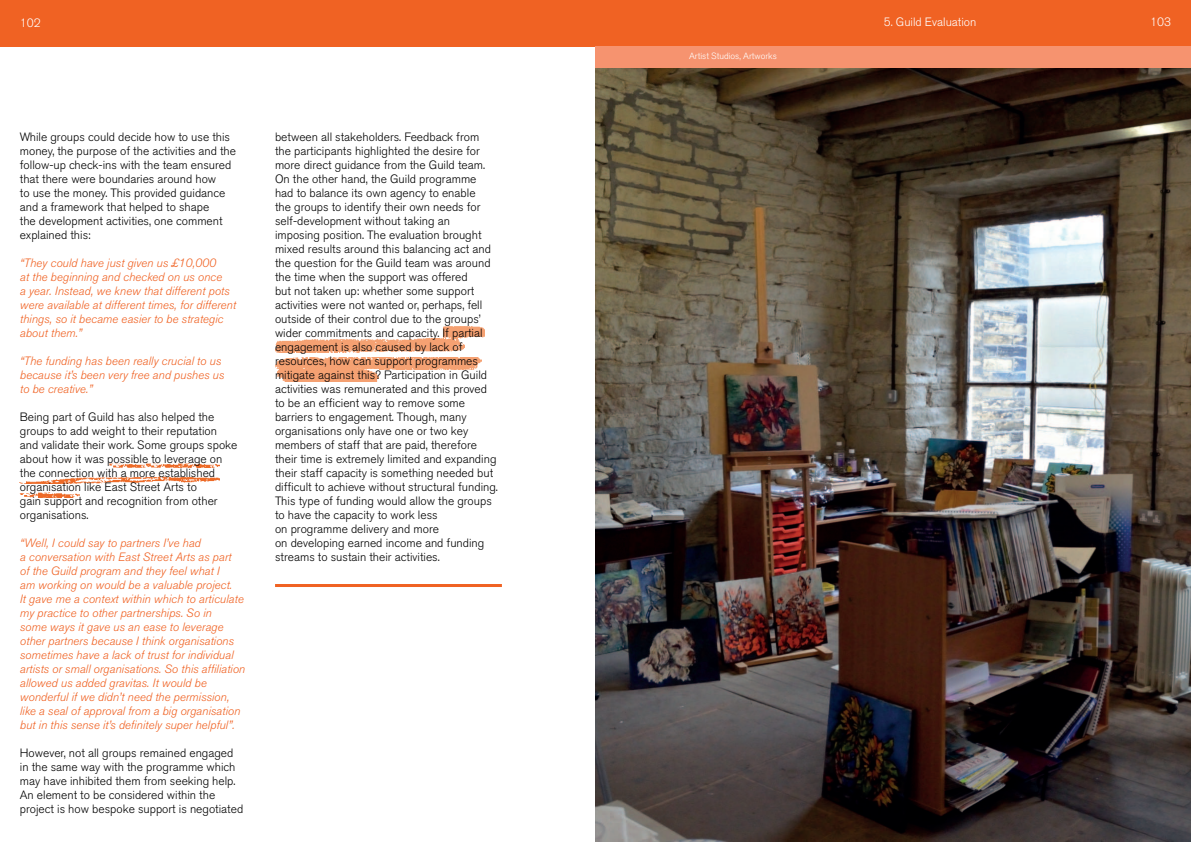
<style>
.page{position:relative;width:1191px;height:842px;background:#fff}
.page>*{position:absolute;margin:0;border:0;box-sizing:border-box;transform-origin:0 0}
.t1{font:300 12px/14px "Akzidenz Grotesk BE";color:#000001}
.t2{font:italic 300 12px/14px "Akzidenz Grotesk BE";color:#f06223}
.t3{font:300 12px "Akzidenz Grotesk BE";color:#fff}
.t4{font:300 9px "Akzidenz Grotesk BE";color:#fff}
</style>
<div class="page">
<img style="left:20px;top:477px;width:199px;height:7px">
<img style="left:109px;top:463px;width:110px;height:5px">
<svg style="left:146px;top:463px;width:4px;height:5px"></svg>
<svg style="left:178px;top:463px;width:10px;height:5px"></svg>
<img style="left:20px;top:493px;width:59px;height:4px">
<img style="left:38px;top:493px;width:23px;height:4px">
<img style="left:275px;top:338px;width:189px;height:14px">
<img style="left:275px;top:357px;width:206px;height:12px">
<img style="left:443px;top:326px;width:42px;height:12px">
<img style="left:277px;top:369px;width:101px;height:12px">
<img style="left:595px;top:68px;width:595px;height:774px">
<div style="left:0;top:0;width:1191px;height:47px;background:#f06223"></div>
<hr style="left:275px;top:584px;width:227px;height:3px;background:#f06223">
<div style="left:595px;top:47px;width:596px;height:21px;background:#f6936f"></div>
<p class="t3" style="left:883px;top:17px;width:94px">5. Guild Evaluation</p>
<p class="t3" style="left:20px;top:17px;width:22px">102</p>
<p class="t3" style="left:1150px;top:17px;width:22px">103</p>
<p class="t4" style="left:689px;top:52px;width:89px">Artist Studios, Artworks</p>
<p class="t1" style="left:20px;top:131px;width:218px">While groups could decide how to use this money, the purpose of the activities and the follow-up check-ins with the team ensured that there were boundaries around how<br>to use the money. This provided guidance and a framework that helped to shape<br>the development activities, one comment explained this:</p>
<p class="t2" style="left:20px;top:256px;width:218px">“They could have just given us £10,000<br>at the beginning and checked on us once<br>a year. Instead, we knew that different pots were available at different times, for different things, so it became easier to be strategic about them.”</p>
<p class="t2" style="left:20px;top:354px;width:206px">“The funding has been really crucial to us because it’s been very free and pushes us to be creative.”</p>
<p class="t1" style="left:20px;top:411px;width:219px">Being part of Guild has also helped the groups to add weight to their reputation and validate their work. Some groups spoke about how it was possible to leverage on the connection with a more established organisation like East Street Arts to<br>gain support and recognition from other organisations.</p>
<p class="t2" style="left:20px;top:536px;width:227px">“Well, I could say to partners I’ve had<br>a conversation with East Street Arts as part<br>of the Guild program and they feel what I<br>am working on would be a valuable project.<br>It gave me a context within which to articulate my practice to other partnerships. So in<br>some ways it gave us an ease to leverage other partners because I think organisations sometimes have a lack of trust for individual artists or small organisations. So this affiliation allowed us added gravitas. It would be wonderful if we didn’t need the permission, like a seal of approval from a big organisation but in this sense it’s definitely super helpful”.</p>
<p class="t1" style="left:20px;top:747px;width:225px">However, not all groups remained engaged in the same way with the programme which may have inhibited them from seeking help.<br>An element to be considered within the project is how bespoke support is negotiated</p>
<p class="t1" style="left:275px;top:131px;width:224px">between all stakeholders. Feedback from the participants highlighted the desire for more direct guidance from the Guild team.<br>On the other hand, the Guild programme had to balance its own agency to enable<br>the groups to identify their own needs for self-development without taking an imposing position. The evaluation brought mixed results around this balancing act and the question for the Guild team was around the time when the support was offered<br>but not taken up: whether some support activities were not wanted or, perhaps, fell outside of their control due to the groups’ wider commitments and capacity. If partial engagement is also caused by lack of resources, how can support programmes mitigate against this? Participation in Guild activities was remunerated and this proved to be an efficient way to remove some barriers to engagement. Though, many organisations only have one or two key members of staff that are paid, therefore their time is extremely limited and expanding their staff capacity is something needed but difficult to achieve without structural funding.<br>This type of funding would allow the groups to have the capacity to work less<br>on programme delivery and more<br>on developing earned income and funding streams to sustain their activities.</p>
</div>
